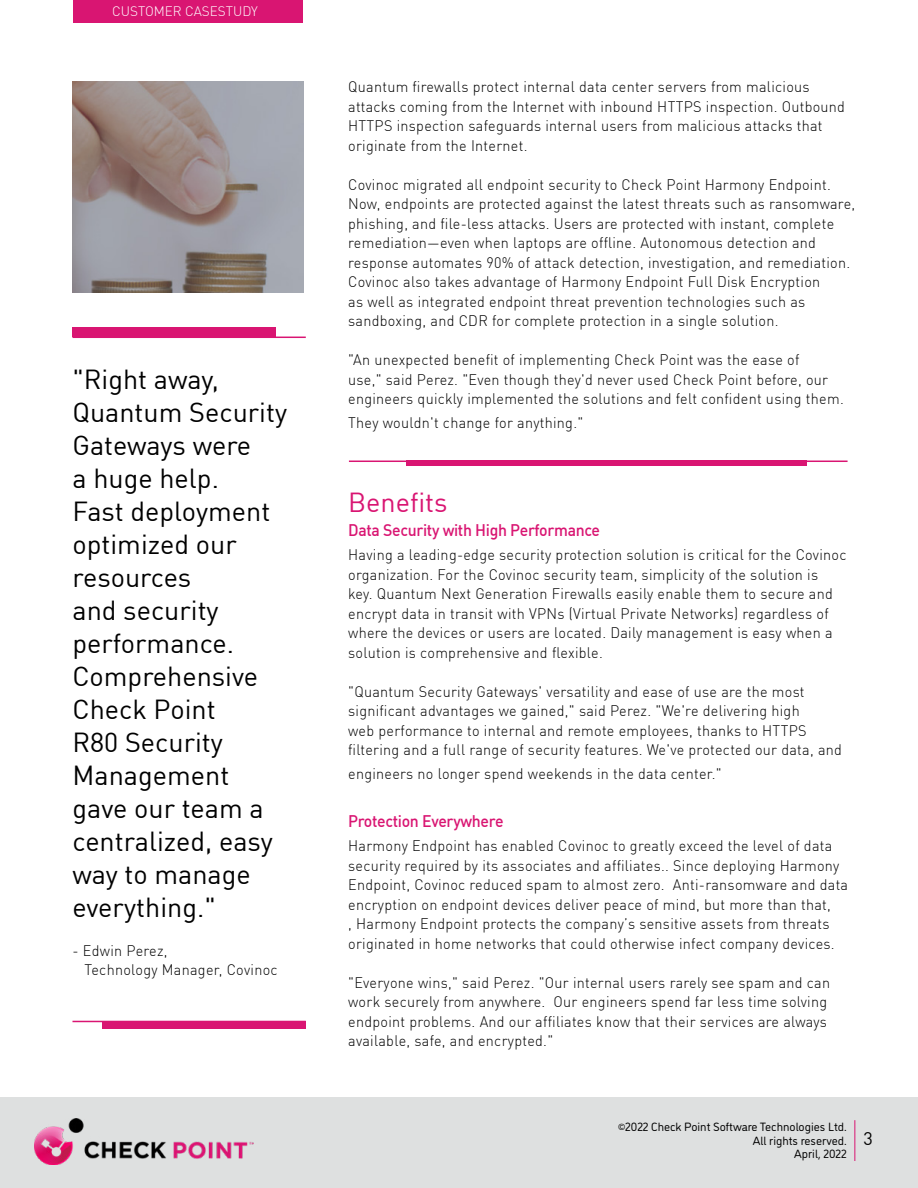
<style>
.page{position:relative;width:918px;height:1188px;background:#fff}
.page>*{position:absolute;margin:0;border:0;box-sizing:border-box;transform-origin:0 0}
.t1{font:27px/33px "DIN Pro";color:#000}
.t2{font:27px "DIN Pro";color:#d91572}
.t3{font:18px "DIN Pro";color:#000}
.t4{font:500 16.5px "DIN Pro";letter-spacing:-.02em;color:#d91572;scale:.96 1}
.t5{font:300 15px/19.5px "DIN Pro";letter-spacing:.02em;color:#000;scale:.96 1}
.t6{font:300 13.5px "DIN Pro";color:#fff}
.t7{font:12px/13.5px "DI Nosaur";color:#000;text-align:right}
.t8{font:9px "DI Nosaur";color:#000}
</style>
<div class="page">
<div style="left:0;top:1097px;width:918px;height:91px;background:#dee0e0"></div>
<hr style="left:854px;top:1120px;width:1px;height:41px;background:#d91572">
<div style="left:73px;top:0;width:230px;height:23px;background:#d91572"></div>
<img style="left:34px;top:1118px;width:219px;height:47px">
<div style="left:72px;top:327px;width:204px;height:10px;background:#d91572"></div>
<div style="left:103px;top:1021px;width:203px;height:8px;background:#d91572"></div>
<hr style="left:72px;top:337px;width:234px;height:1px;background:#d91572">
<hr style="left:72px;top:1021px;width:234px;height:1px;background:#d91572">
<div style="left:407px;top:460px;width:400px;height:6px;background:#d91572"></div>
<hr style="left:349px;top:461px;width:499px;height:1px;background:#d91572">
<img style="left:72px;top:81px;width:231px;height:211px">
<p class="t6" style="left:112px;top:1px;width:147px">CUSTOMER CASESTUDY</p>
<p class="t1" style="left:72px;top:361px;width:216px">"Right away,<br>Quantum Security<br>Gateways were<br>a huge help.<br>Fast deployment optimized our resources<br>and security performance.<br>Comprehensive<br>Check Point<br>R80 Security<br>Management gave our team a centralized, easy way to manage everything ".</p>
<p class="t5" style="left:84px;top:940px;width:203px;text-indent:-12px">- Edwin Perez,<br>Technology Manager, Covinoc</p>
<p class="t5" style="left:348px;top:76px;width:519px">Quantum firewalls protect internal data center servers from malicious attacks coming from the Internet with inbound HTTPS inspection. Outbound HTTPS inspection safeguards internal users from malicious attacks that originate from the Internet.</p>
<p class="t5" style="left:348px;top:174px;width:530px">Covinoc migrated all endpoint security to Check Point Harmony Endpoint.<br>Now, endpoints are protected against the latest threats such as ransomware, phishing, and file-less attacks. Users are protected with instant, complete remediation—even when laptops are offline. Autonomous detection and response automates 90% of attack detection, investigation, and remediation.<br>Covinoc also takes advantage of Harmony Endpoint Full Disk Encryption<br>as well as integrated endpoint threat prevention technologies such as sandboxing, and CDR for complete protection in a single solution.</p>
<p class="t5" style="left:348px;top:349px;width:518px">"An unexpected benefit of implementing Check Point was the ease of<br>use," said Perez ". Even though they d' never used Check Point before, our engineers quickly implemented the solutions and felt confident using them.</p>
<p class="t5" style="left:348px;top:412px;width:246px">They wouldn t' change for anything ".</p>
<h1 class="t2" style="left:348px;top:482px;width:101px">Benefits</h1>
<p class="t4" style="left:348px;top:518px;width:264px">Data Security with High Performance</p>
<p class="t5" style="left:348px;top:544px;width:521px">Having a leading-edge security protection solution is critical for the Covinoc organization. For the Covinoc security team, simplicity of the solution is<br>key. Quantum Next Generation Firewalls easily enable them to secure and encrypt data in transit with VPNs (Virtual Private Networks) regardless of where the devices or users are located. Daily management is easy when a solution is comprehensive and flexible.</p>
<p class="t5" style="left:348px;top:681px;width:516px">"Quantum Security Gateways' versatility and ease of use are the most significant advantages we gained," said Perez ". We're delivering high<br>web performance to internal and remote employees, thanks to HTTPS filtering and a full range of security features. We've protected our data, and</p>
<p class="t5" style="left:348px;top:763px;width:391px">engineers no longer spend weekends in the data center ".</p>
<p class="t4" style="left:348px;top:809px;width:163px">Protection Everywhere</p>
<p class="t5" style="left:348px;top:835px;width:506px">Harmony Endpoint has enabled Covinoc to greatly exceed the level of data</p>
<p class="t5" style="left:348px;top:855px;width:513px">security required by its associates and affiliates.. Since deploying Harmony</p>
<p class="t5" style="left:673px;top:874px;width:184px">Anti-ransomware and data</p>
<p class="t5" style="left:348px;top:874px;width:508px">Endpoint, Covinoc reduced spam to almost zero.<br>encryption on endpoint devices deliver peace of mind, but more than that, , Harmony Endpoint protects the company s’ sensitive assets from threats originated in home networks that could otherwise infect company devices.</p>
<p class="t5" style="left:348px;top:972px;width:504px;text-align:right">"Everyone wins," said Perez ". Our internal users rarely see spam and can<br>Our engineers spend far less time solving</p>
<p class="t5" style="left:348px;top:991px;width:500px">work securely from anywhere.<br>endpoint problems. And our affiliates know that their services are always available, safe, and encrypted ".</p>
<p class="t7" style="left:625px;top:1120px;width:223px">2022 Check Point Software Technologies Ltd.</p>
<p class="t8" style="left:618px;top:1120px;width:9px">©</p>
<p class="t7" style="left:753px;top:1133px;width:95px">All rights reserved.<br>April, 2022</p>
<p class="t3" style="left:864px;top:1125px;width:11px">3</p>
</div>
